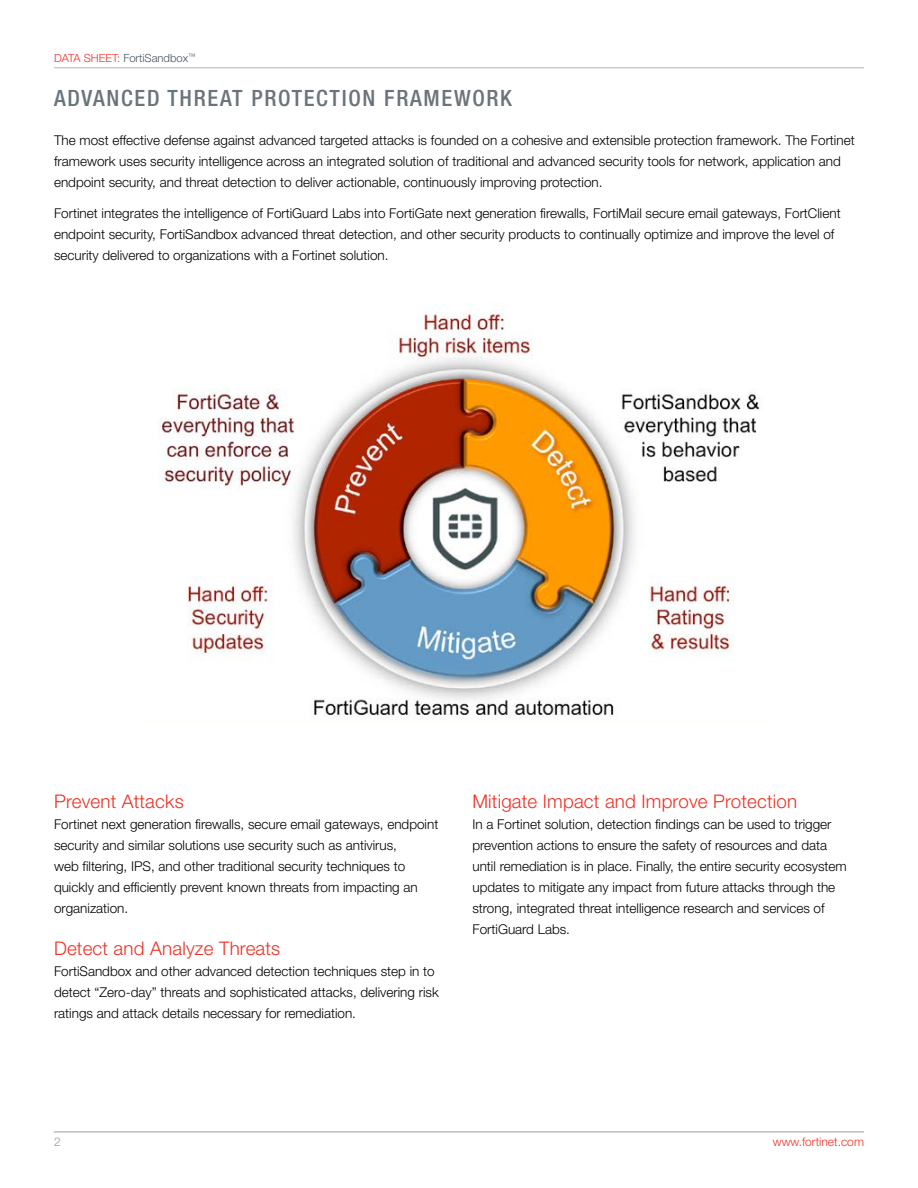
<style>
.page{position:relative;width:918px;height:1188px;background:#fff}
.page>*{position:absolute;margin:0;border:0;box-sizing:border-box;transform-origin:0 0}
.t1{font:500 condensed 22.5px "Helvetica Neue LT Pro";letter-spacing:.075em;color:#6a747b}
.t2{font:300 18.75px "Helvetica Neue LT Pro";letter-spacing:.01em;color:#ee3124}
.t3{font:300 13.5px/21px "Helvetica Neue LT Pro";color:#000}
.t4{font:300 12px "Helvetica Neue LT Pro";color:#ee3124}
.t5{font:300 12px "Helvetica Neue LT Pro";color:#949ca1}
.t6{font:300 11.25px "Helvetica Neue LT Pro";color:#455560}
.s1{color:#ee3124}
</style>
<div class="page">
<hr style="left:54px;top:1132px;width:810px;height:1px;background:#949ca1">
<hr style="left:54px;top:67px;width:810px;height:1px;background:#b6b3ac">
<img style="left:159px;top:309px;width:601px;height:411px">
<p class="t6" style="left:54px;top:51px;width:143px"><span class="s1">DATA SHEET:</span> FortiSandbox<sup>™</sup></p>
<h1 class="t1" style="left:54px;top:85px;width:460px">ADVANCED THREAT PROTECTION FRAMEWORK</h1>
<p class="t3" style="left:54px;top:129px;width:802px">The most effective defense against advanced targeted attacks is founded on a cohesive and extensible protection framework. The Fortinet framework uses security intelligence across an integrated solution of traditional and advanced security tools for network, application and endpoint security, and threat detection to deliver actionable, continuously improving protection.</p>
<p class="t3" style="left:54px;top:203px;width:788px">Fortinet integrates the intelligence of FortiGuard Labs into FortiGate next generation firewalls, FortiMail secure email gateways, FortClient endpoint security, FortiSandbox advanced threat detection, and other security products to continually optimize and improve the level of security delivered to organizations with a Fortinet solution.</p>
<h2 class="t2" style="left:54px;top:790px;width:131px">Prevent Attacks</h2>
<p class="t3" style="left:54px;top:814px;width:386px">Fortinet next generation firewalls, secure email gateways, endpoint security and similar solutions use security such as antivirus,<br>web filtering, IPS, and other traditional security techniques to quickly and efficiently prevent known threats from impacting an organization.</p>
<h2 class="t2" style="left:54px;top:937px;width:228px">Detect and Analyze Threats</h2>
<p class="t3" style="left:54px;top:961px;width:386px">FortiSandbox and other advanced detection techniques step in to detect “Zero-day” threats and sophisticated attacks, delivering risk ratings and attack details necessary for remediation.</p>
<h2 class="t2" style="left:472px;top:790px;width:326px">Mitigate Impact and Improve Protection</h2>
<p class="t3" style="left:472px;top:814px;width:376px">In a Fortinet solution, detection findings can be used to trigger prevention actions to ensure the safety of resources and data until remediation is in place. Finally, the entire security ecosystem updates to mitigate any impact from future attacks through the strong, integrated threat intelligence research and services of FortiGuard Labs.</p>
<p class="t5" style="left:54px;top:1134px;width:8px">2</p>
<p class="t4" style="left:773px;top:1134px;width:93px">www.fortinet.com</p>
</div>
